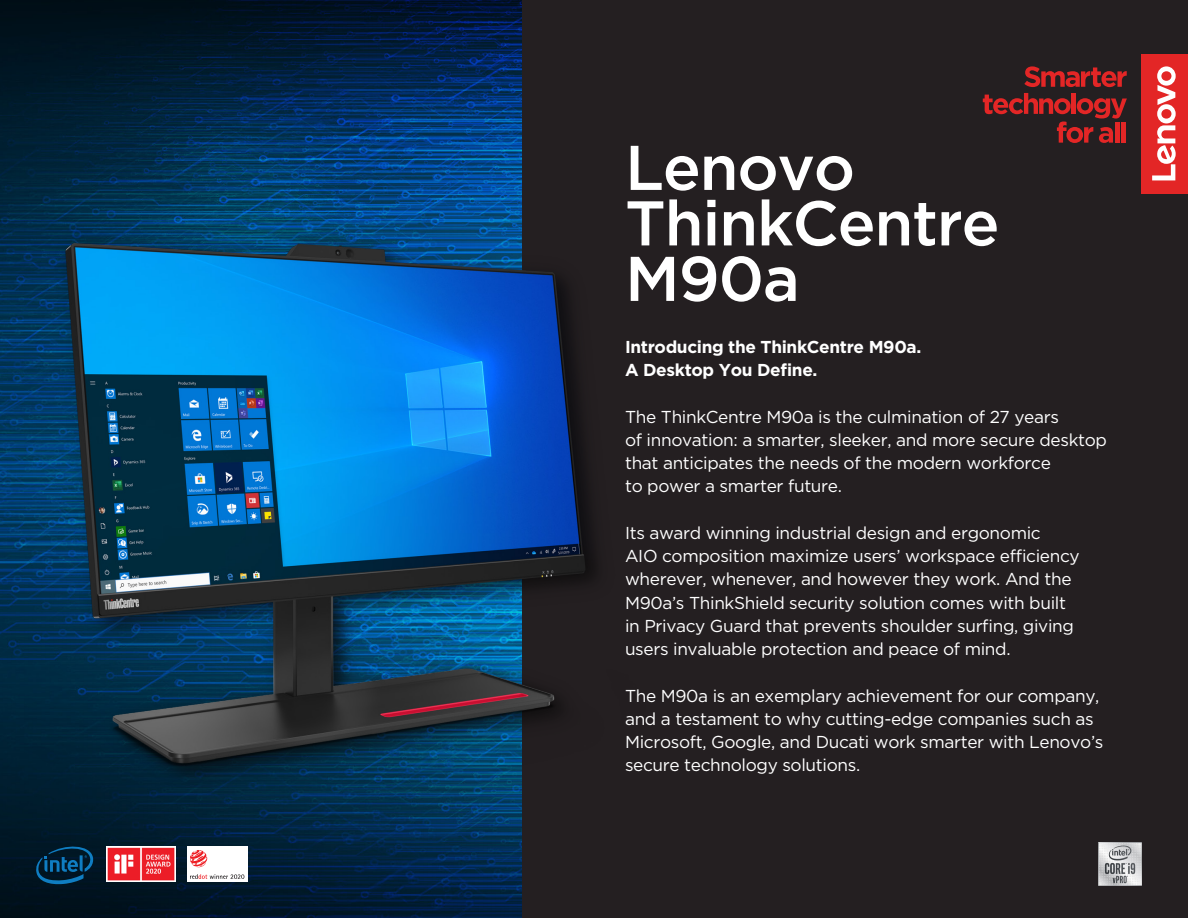
<style>
.page{position:relative;width:1188px;height:918px;background:#fff}
.page>*{position:absolute;margin:0;border:0;box-sizing:border-box;transform-origin:0 0}
.t1{font:500 63px/55.5px "Gotham";letter-spacing:-.02em;color:#fff}
.t2{font:17.25px/23.2px "Gotham";letter-spacing:-.02em;color:#fff}
.t3{font:700 17.25px "Gotham";letter-spacing:-.02em;color:#fff}
</style>
<div class="page">
<img style="left:0;top:0;width:523px;height:918px">
<div style="left:523px;top:0;width:665px;height:918px;background:#241f21"></div>
<svg style="left:35px;top:843px;width:59px;height:42px;background:#03304c"></svg>
<svg style="left:1024px;top:66px;width:103px;height:21px"></svg>
<svg style="left:983px;top:93px;width:144px;height:50px"></svg>
<hr style="left:1115px;top:122px;width:4px;height:21px;background:#e32626">
<hr style="left:1121px;top:122px;width:4px;height:21px;background:#e32626">
<div style="left:1142px;top:54px;width:46px;height:139px;background:#e32626"></div>
<svg style="left:1152px;top:66px;width:24px;height:114px"></svg>
<img style="left:106px;top:847px;width:69px;height:35px">
<div style="left:187px;top:847px;width:61px;height:35px;background:#fff"></div>
<svg style="left:190px;top:850px;width:17px;height:17px"></svg>
<svg style="left:190px;top:874px;width:54px;height:5px"></svg>
<img style="left:1098px;top:842px;width:43px;height:43px">
<img style="left:24px;top:212px;width:571px;height:576px">
<p class="t1" style="left:625px;top:139px;width:232px">Lenovo</p>
<p class="t1" style="left:625px;top:194px;width:376px">ThinkCentre<br>M90a</p>
<p class="t3" style="left:625px;top:337px;width:298px">Introducing the ThinkCentre M90a.</p>
<p class="t3" style="left:625px;top:360px;width:194px">A Desktop You Define.</p>
<p class="t2" style="left:625px;top:405px;width:483px">The ThinkCentre M90a is the culmination of 27 years<br>of innovation: a smarter, sleeker, and more secure desktop that anticipates the needs of the modern workforce<br>to power a smarter future.</p>
<p class="t2" style="left:625px;top:521px;width:456px">Its award winning industrial design and ergonomic<br>AIO composition maximize users’ workspace efficiency wherever, whenever, and however they work. And the M90a’s ThinkShield security solution comes with built in Privacy Guard that prevents shoulder surfing, giving users invaluable protection and peace of mind.</p>
<p class="t2" style="left:625px;top:684px;width:480px">The M90a is an exemplary achievement for our company, and a testament to why cutting-edge companies such as Microsoft, Google, and Ducati work smarter with Lenovo’s secure technology solutions.</p>
</div>
